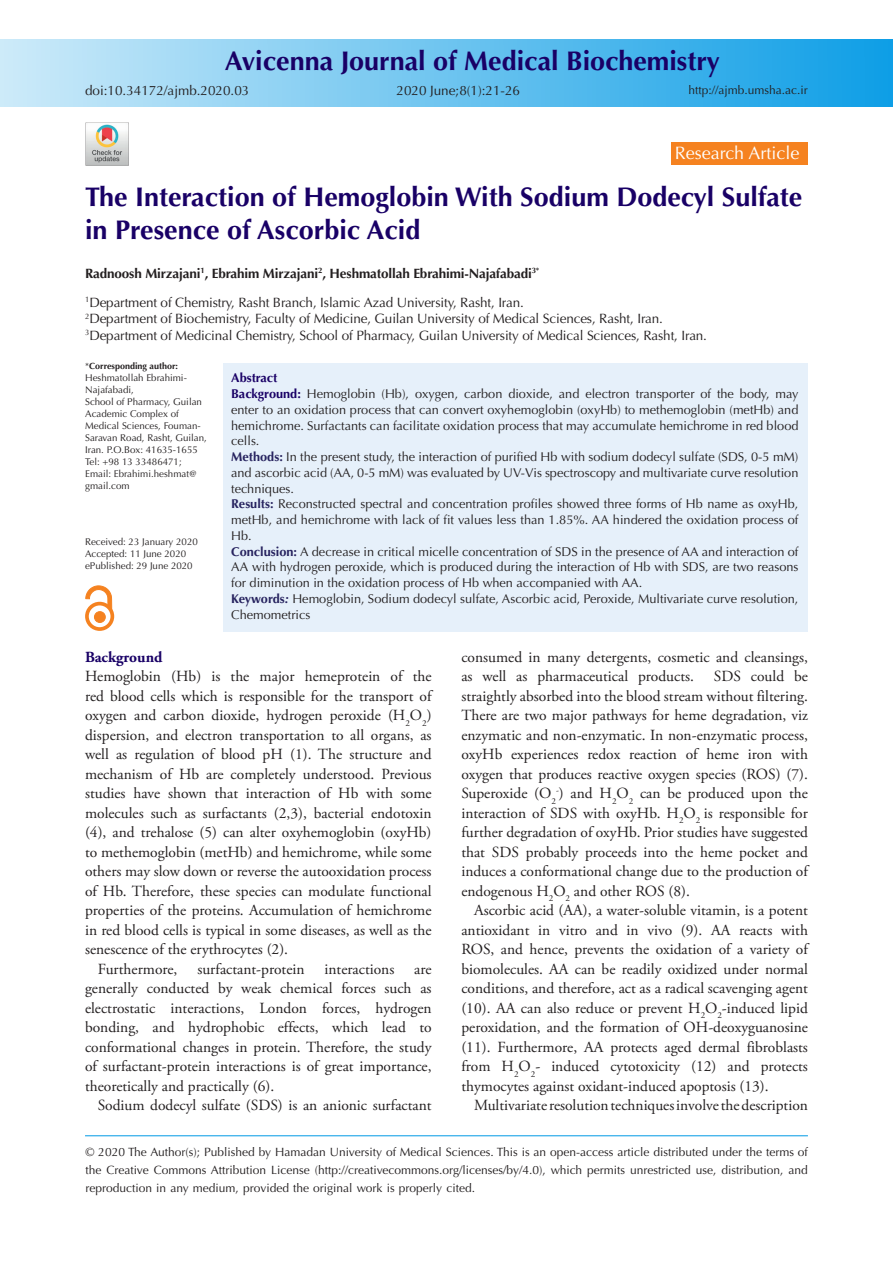
<style>
.page{position:relative;width:893px;height:1263px;background:#fff}
.page>*{position:absolute;margin:0;border:0;box-sizing:border-box;transform-origin:0 0}
.t1{font:700 27px/33px "Optima LT Std";color:#190066}
.t2{font:18px "Optima LT Std";color:#fff}
.t3{font:15.45px/19.5px "Adobe Garamond Pro";color:#231f20;text-align:justify}
.heading_1{font:700 15.45px "Adobe Garamond Pro";color:#190066}
.t4{font:13.5px "Optima LT Std";letter-spacing:-.01em;color:#231f20}
.t5{font:700 13.5px "Optima LT Std";letter-spacing:-.01em;color:#231f20}
.t6{font:12.75px/15.8px "Optima LT Std";color:#231f20;text-align:justify}
.t7{font:700 12.75px "Optima LT Std";color:#190066}
.t8{font:12px/18px "Optima LT Std";color:#221e1f;text-align:justify}
.t9{font:12px "Optima LT Std";color:#231f20}
.t10{font:9.75px/12px "Optima LT Std";color:#231f20}
.t11{font:700 9px "Optima LT Std";color:#231f20}
.s1{font-weight:400}
.s2{font-weight:700;color:#190166}
.s3{font-weight:700;color:#27235f}
.s4{font-weight:700;font-style:italic;color:#27235f}
.s5{color:#231f20}
</style>
<div class="page">
<div style="left:0;top:39px;width:893px;height:68px;background:linear-gradient(to right,#cdebf9,#0e9ee6)"></div>
<hr style="left:85px;top:1135px;width:723px;height:1px;background:#0099e5">
<div style="left:671px;top:143px;width:136px;height:22px;background:#f58220"></div>
<div style="left:223px;top:363px;width:585px;height:268px;background:#e6f0fa"></div>
<div style="left:94px;top:612px;width:11px;height:10px;background:#f58220;border-radius:50%"></div>
<div style="left:94px;top:611px;width:11px;height:11px;border:1px solid #f58220;border-radius:50%"></div>
<div style="left:85px;top:602px;width:29px;height:29px;border:4px solid #f58220;border-radius:50%"></div>
<svg style="left:86px;top:586px;width:26px;height:24px"></svg>
<img style="left:85px;top:122px;width:43px;height:43px">
<p class="t1" style="left:225px;top:45px;width:497px">Avicenna Journal of Medical Biochemistry</p>
<p class="t4" style="left:85px;top:83px;width:166px">doi:10.34172/ajmb.2020.03</p>
<p class="t4" style="left:396px;top:83px;width:125px">2020 June;8(1):21-26</p>
<p class="t9" style="left:688px;top:83px;width:121px">http://ajmb.umsha.ac.ir</p>
<p class="t2" style="left:675px;top:143px;width:126px">Research Article</p>
<p class="t1" style="left:85px;top:181px;width:719px">The Interaction of Hemoglobin With Sodium Dodecyl Sulfate in Presence of Ascorbic Acid</p>
<p class="t5" style="left:85px;top:265px;width:456px">Radnoosh Mirzajani<sup>1</sup>, Ebrahim Mirzajani<sup>2</sup>, Heshmatollah Ebrahimi-Najafabadi<sup>3*</sup></p>
<p class="t4" style="left:85px;top:294px;width:440px"><sup>1</sup>Department of Chemistry, Rasht Branch, Islamic Azad University, Rasht, Iran.</p>
<p class="t4" style="left:85px;top:311px;width:579px"><sup>2</sup>Department of Biochemistry, Faculty of Medicine, Guilan University of Medical Sciences, Rasht, Iran.</p>
<p class="t4" style="left:85px;top:327px;width:623px"><sup>3</sup>Department of Medicinal Chemistry, School of Pharmacy, Guilan University of Medical Sciences, Rasht, Iran.</p>
<p class="t11" style="left:85px;top:361px;width:94px"><span class="s1">*</span>Corresponding author:</p>
<p class="t10" style="left:85px;top:372px;width:103px">Heshmatollah Ebrahimi-<br>Najafabadi,</p>
<p class="t10" style="left:85px;top:396px;width:123px">School of Pharmacy, Guilan<br>Academic Complex of<br>Medical Sciences, Fouman-<br>Saravan Road, Rasht, Guilan,<br>Iran. P.O.Box: 41635-1655</p>
<p class="t10" style="left:85px;top:456px;width:98px">Tel: +98 13 33486471;</p>
<p class="t10" style="left:85px;top:468px;width:113px">Email: Ebrahimi.heshmat@ gmail.com</p>
<p class="t10" style="left:85px;top:536px;width:114px">Received: 23 January 2020</p>
<p class="t10" style="left:85px;top:548px;width:103px">Accepted: 11 June 2020</p>
<p class="t10" style="left:85px;top:560px;width:109px">ePublished: 29 June 2020</p>
<p class="t7" style="left:231px;top:371px;width:48px">Abstract</p>
<p class="t6" style="left:231px;top:386px;width:569px"><span class="s2">Background:</span> Hemoglobin (Hb), oxygen, carbon dioxide, and electron transporter of the body, may enter to an oxidation process that can convert oxyhemoglobin (oxyHb) to methemoglobin (metHb) and hemichrome. Surfactants can facilitate oxidation process that may accumulate hemichrome in red blood cells.</p>
<p class="t6" style="left:231px;top:449px;width:569px"><span class="s3">Methods:</span> In the present study, the interaction of purified Hb with sodium dodecyl sulfate (SDS, 0-5 mM) and ascorbic acid (AA, 0-5 mM) was evaluated by UV-Vis spectroscopy and multivariate curve resolution techniques.</p>
<p class="t6" style="left:231px;top:496px;width:569px"><span class="s3">Results:</span> Reconstructed spectral and concentration profiles showed three forms of Hb name as oxyHb, metHb, and hemichrome with lack of fit values less than 1.85%. AA hindered the oxidation process of Hb.</p>
<p class="t6" style="left:231px;top:544px;width:569px"><span class="s3">Conclusion:</span> A decrease in critical micelle concentration of SDS in the presence of AA and interaction of AA with hydrogen peroxide, which is produced during the interaction of Hb with SDS, are two reasons for diminution in the oxidation process of Hb when accompanied with AA.</p>
<p class="t6" style="left:231px;top:591px;width:569px"><span class="s3">Keywords</span><span class="s4">:</span> Hemoglobin, Sodium dodecyl sulfate, Ascorbic acid, Peroxide, Multivariate curve resolution,<br>Chemometrics</p>
<p class="heading_1" style="left:85px;top:648px;width:79px">Background</p>
<p class="t3" style="left:85px;top:667px;width:348px">Hemoglobin (Hb) is the major hemeprotein of the red blood cells which is responsible for the transport of oxygen and carbon dioxide, hydrogen peroxide (H<sub>2</sub>O<sub>2</sub>) dispersion, and electron transportation to all organs, as well as regulation of blood pH (1). The structure and mechanism of Hb are completely understood. Previous studies have shown that interaction of Hb with some molecules such as surfactants (2,3), bacterial endotoxin (4), and trehalose (5) can alter oxyhemoglobin (oxyHb) to methemoglobin (metHb) and hemichrome, while some others may slow down or reverse the autooxidation process of Hb. Therefore, these species can modulate functional properties of the proteins. Accumulation of hemichrome in red blood cells is typical in some diseases, as well as the senescence of the erythrocytes (2).</p>
<p class="t3" style="left:98px;top:960px;width:81px">Furthermore,</p>
<p class="t3" style="left:197px;top:960px;width:109px">surfactant-protein</p>
<p class="t3" style="left:324px;top:960px;width:71px">interactions</p>
<p class="t3" style="left:85px;top:960px;width:348px;text-indent:329px">are generally conducted by weak chemical forces such as electrostatic interactions, London forces, hydrogen bonding, and hydrophobic effects, which lead to conformational changes in protein. Therefore, the study of surfactant-protein interactions is of great importance, theoretically and practically (6).</p>
<p class="t3" style="left:98px;top:1096px;width:335px">Sodium dodecyl sulfate (SDS) is an anionic surfactant</p>
<p class="t3" style="left:461px;top:648px;width:348px">consumed in many detergents, cosmetic and cleansings, as well as pharmaceutical products.</p>
<p class="t3" style="left:461px;top:667px;width:348px;text-indent:252px">SDS could be straightly absorbed into the blood stream without filtering.<br>There are two major pathways for heme degradation, viz enzymatic and non-enzymatic. In non-enzymatic process, oxyHb experiences redox reaction of heme iron with oxygen that produces reactive oxygen species (ROS) (7).<br>Superoxide (O<sub>2</sub><sup>-</sup>) and H<sub>2</sub>O<sub>2</sub> can be produced upon the interaction of SDS with oxyHb. H<sub>2</sub>O<sub>2</sub> is responsible for further degradation of oxyHb. Prior studies have suggested that SDS probably proceeds into the heme pocket and induces a conformational change due to the production of endogenous H<sub>2</sub>O<sub>2</sub> and other ROS (8).</p>
<p class="t3" style="left:461px;top:901px;width:348px;text-indent:13px">Ascorbic acid (AA), a water-soluble vitamin, is a potent antioxidant in vitro and in vivo (9). AA reacts with ROS, and hence, prevents the oxidation of a variety of biomolecules. AA can be readily oxidized under normal conditions, and therefore, act as a radical scavenging agent (10). AA can also reduce or prevent H<sub>2</sub>O<sub>2</sub>-induced lipid peroxidation, and the formation of OH-deoxyguanosine (11). Furthermore, AA protects aged dermal fibroblasts from H<sub>2</sub>O<sub>2</sub>- induced cytotoxicity (12) and protects thymocytes against oxidant-induced apoptosis (13).</p>
<p class="t3" style="left:474px;top:1096px;width:335px">Multivariate resolution techniques involve the description</p>
<p class="t8" style="left:85px;top:1143px;width:724px"><span class="s5">© 2020 The Author(s); Published by Hamadan University of Medical Sciences.</span> This is an open-access article distributed under the terms of the Creative Commons Attribution License (http://creativecommons.org/licenses/by/4.0), which permits unrestricted use, distribution, and reproduction in any medium, provided the original work is properly cited.</p>
</div>
